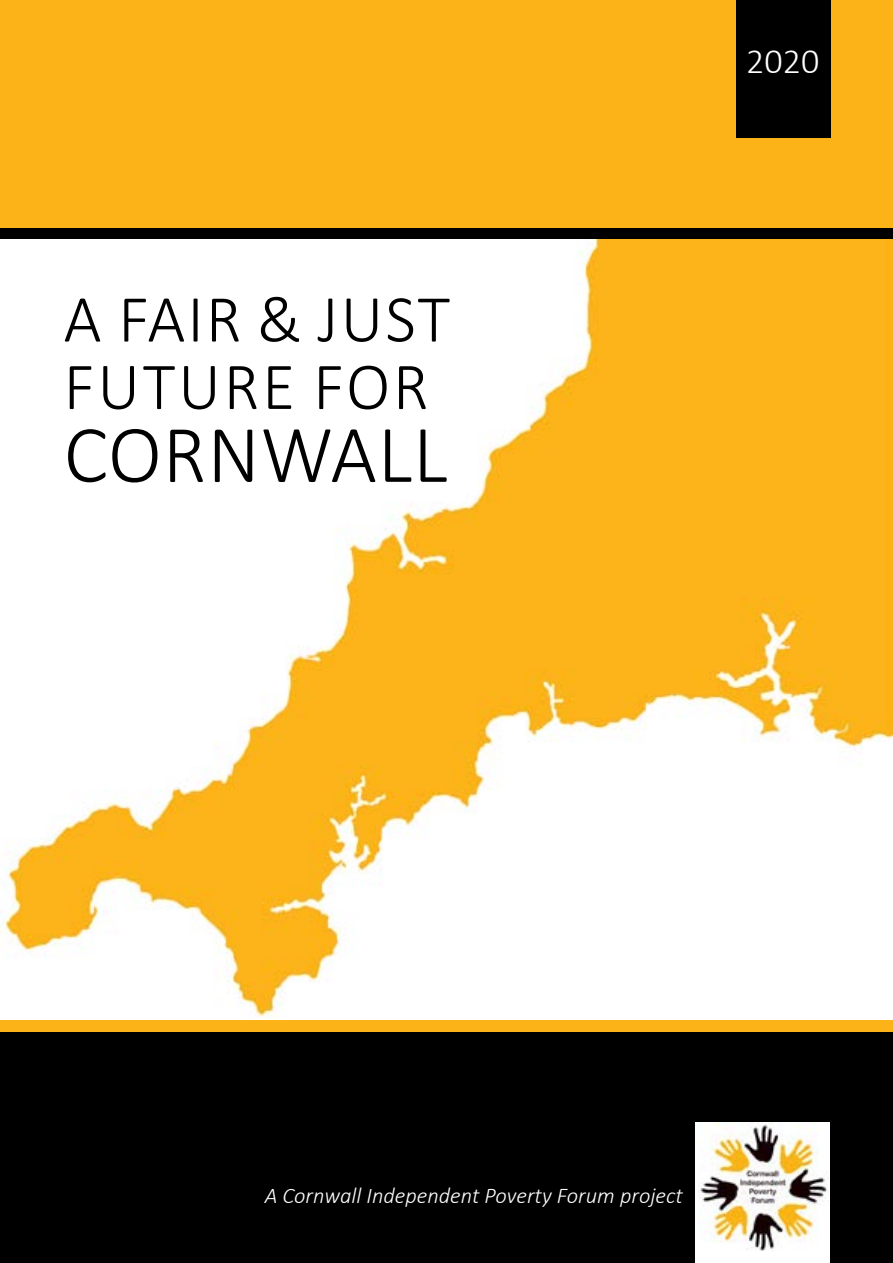
<style>
.page{position:relative;width:893px;height:1263px;background:#fff}
.page>*{position:absolute;margin:0;border:0;box-sizing:border-box;transform-origin:0 0}
.t1{font:300 82.5px "Calibri";letter-spacing:.01em;color:#000}
.t2{font:300 67.5px/67.5px "Calibri";letter-spacing:.03em;color:#000}
.t3{font:300 36px "Calibri";color:#fff}
.t4{font:italic 300 22.5px "Calibri";color:#fff}
</style>
<div class="page">
<div style="left:0;top:0;width:893px;height:241px;background:linear-gradient(to right,#000,#000)"></div>
<div style="left:0;top:0;width:893px;height:227px;background:#fcb318"></div>
<div style="left:0;top:1020px;width:893px;height:114px;background:#fcb318"></div>
<div style="left:737px;top:0;width:94px;height:138px;background:#000"></div>
<div style="left:0;top:1032px;width:893px;height:231px;background:#000"></div>
<div style="left:695px;top:1122px;width:135px;height:141px;background:#fff"></div>
<img style="left:698px;top:1122px;width:129px;height:129px">
<img style="left:0;top:240px;width:893px;height:778px">
<h2 class="t2" style="left:64px;top:285px;width:388px">A FAIR &amp; JUST<br>FUTURE FOR</h2>
<h1 class="t1" style="left:64px;top:403px;width:385px">CORNWALL</h1>
<h3 class="t3" style="left:746px;top:38px;width:75px">2020</h3>
<p class="t4" style="left:265px;top:1182px;width:420px">A Cornwall Independent Poverty Forum project</p>
</div>
